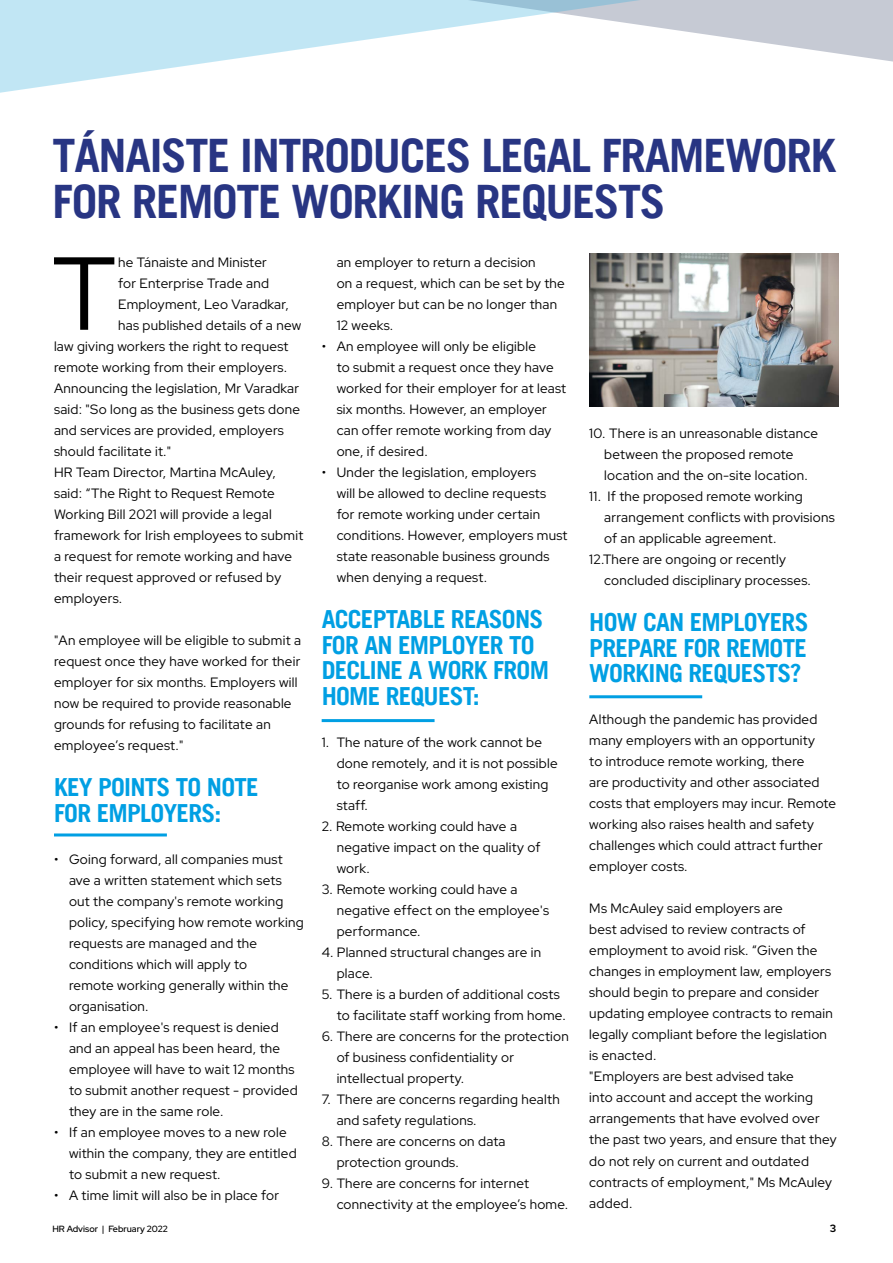
<style>
.page{position:relative;width:893px;height:1263px;background:#fff}
.page>*{position:absolute;margin:0;border:0;box-sizing:border-box;transform-origin:0 0}
.t1{font:103.5px "Red Hat Display";color:#000}
.t2{font:700 46.2px/46.5px "Trade Gothic LT";letter-spacing:-.03em;color:#283583}
.t3{font:700 24.9px/25.5px "Trade Gothic LT";letter-spacing:-.03em;color:#009fe3}
.t4{font:13.5px/21px "Red Hat Display";letter-spacing:.02em;color:#000}
.t5{font:700 10.5px "Red Hat Display";color:#000}
.t6{font:500 9px "Red Hat Display";color:#000}
</style>
<div class="page">
<svg style="left:0;top:0;width:893px;height:93px"></svg>
<hr style="left:54px;top:833px;width:113px;height:3px;background:#009fe3">
<hr style="left:322px;top:719px;width:113px;height:3px;background:#009fe3">
<img style="left:589px;top:253px;width:250px;height:153px">
<hr style="left:589px;top:695px;width:113px;height:3px;background:#009fe3">
<h2 class="t2" style="left:53px;top:131px;width:785px">TÁNAISTE INTRODUCES LEGAL FRAMEWORK<br>FOR REMOTE WORKING REQUESTS</h2>
<h1 class="t1" style="left:52px;top:226px;width:65px">T</h1>
<p class="t4" style="left:118px;top:251px;width:150px">he Tánaiste and Minister</p>
<p class="t4" style="left:118px;top:272px;width:152px">for Enterprise Trade and</p>
<p class="t4" style="left:118px;top:293px;width:172px">Employment, Leo Varadkar,</p>
<p class="t4" style="left:118px;top:314px;width:185px">has published details of a new</p>
<p class="t4" style="left:54px;top:335px;width:236px">law giving workers the right to request</p>
<p class="t4" style="left:54px;top:356px;width:235px">remote working from their employers.</p>
<p class="t4" style="left:54px;top:377px;width:247px">Announcing the legislation, Mr Varadkar</p>
<p class="t4" style="left:54px;top:398px;width:248px">said: "So long as the business gets done</p>
<p class="t4" style="left:54px;top:419px;width:231px">and services are provided, employers</p>
<p class="t4" style="left:54px;top:440px;width:119px">should facilitate it."</p>
<p class="t4" style="left:54px;top:461px;width:223px">HR Team Director, Martina McAuley,</p>
<p class="t4" style="left:54px;top:482px;width:222px">said: “The Right to Request Remote</p>
<p class="t4" style="left:54px;top:503px;width:219px">Working Bill 2021 will provide a legal</p>
<p class="t4" style="left:54px;top:524px;width:251px">framework for Irish employees to submit</p>
<p class="t4" style="left:54px;top:545px;width:239px">a request for remote working and have</p>
<p class="t4" style="left:54px;top:566px;width:229px">their request approved or refused by</p>
<p class="t4" style="left:54px;top:587px;width:70px">employers.</p>
<p class="t4" style="left:54px;top:629px;width:249px">"An employee will be eligible to submit a request once they have worked for their employer for six months. Employers will now be required to provide reasonable grounds for refusing to facilitate an employee’s request."</p>
<h3 class="t3" style="left:54px;top:774px;width:206px">KEY POINTS TO NOTE<br>FOR EMPLOYERS:</h3>
<p class="t4" style="left:69px;top:848px;width:236px;text-indent:-15px">• Going forward, all companies must ave a written statement which sets out the company's remote working policy, specifying how remote working requests are managed and the conditions which will apply to<br>remote working generally within the organisation.</p>
<p class="t4" style="left:69px;top:1016px;width:230px;text-indent:-15px">• If an employee's request is denied and an appeal has been heard, the employee will have to wait 12 months to submit another request - provided they are in the same role.</p>
<p class="t4" style="left:69px;top:1121px;width:229px;text-indent:-15px">• If an employee moves to a new role within the company, they are entitled to submit a new request.</p>
<p class="t4" style="left:54px;top:1184px;width:227px">• A time limit will also be in place for</p>
<p class="t6" style="left:52px;top:1223px;width:117px">HR Advisor | February 2022</p>
<p class="t4" style="left:337px;top:251px;width:230px">an employer to return a decision<br>on a request, which can be set by the employer but can be no longer than<br>12 weeks.</p>
<p class="t4" style="left:337px;top:335px;width:231px;text-indent:-15px">• An employee will only be eligible<br>to submit a request once they have worked for their employer for at least six months. However, an employer can offer remote working from day one, if desired.</p>
<p class="t4" style="left:337px;top:461px;width:232px;text-indent:-15px">• Under the legislation, employers<br>will be allowed to decline requests for remote working under certain conditions. However, employers must state reasonable business grounds when denying a request.</p>
<h3 class="t3" style="left:322px;top:606px;width:229px">ACCEPTABLE REASONS<br>FOR AN EMPLOYER TO<br>DECLINE A WORK FROM<br>HOME REQUEST:</h3>
<p class="t4" style="left:337px;top:731px;width:222px;text-indent:-15px">1. The nature of the work cannot be done remotely, and it is not possible to reorganise work among existing staff.</p>
<p class="t4" style="left:337px;top:815px;width:205px;text-indent:-15px">2. Remote working could have a negative impact on the quality of work.</p>
<p class="t4" style="left:337px;top:878px;width:214px;text-indent:-15px">3. Remote working could have a negative effect on the employee's performance.</p>
<p class="t4" style="left:337px;top:941px;width:206px;text-indent:-15px">4. Planned structural changes are in place.</p>
<p class="t4" style="left:337px;top:983px;width:231px;text-indent:-15px">5. There is a burden of additional costs to facilitate staff working from home.</p>
<p class="t4" style="left:337px;top:1025px;width:234px;text-indent:-15px">6. There are concerns for the protection of business confidentiality or intellectual property.</p>
<p class="t4" style="left:337px;top:1088px;width:225px;text-indent:-15px">7. There are concerns regarding health and safety regulations.</p>
<p class="t4" style="left:337px;top:1130px;width:170px;text-indent:-15px">8. There are concerns on data protection grounds.</p>
<p class="t4" style="left:337px;top:1172px;width:233px;text-indent:-15px">9. There are concerns for internet connectivity at the employee’s home.</p>
<p class="t4" style="left:604px;top:422px;width:215px;text-indent:-15px">10. There is an unreasonable distance between the proposed remote location and the on-site location.</p>
<p class="t4" style="left:589px;top:485px;width:215px">11. If the proposed remote working</p>
<p class="t4" style="left:604px;top:506px;width:232px">arrangement conflicts with provisions</p>
<p class="t4" style="left:604px;top:527px;width:174px">of an applicable agreement.</p>
<p class="t4" style="left:589px;top:548px;width:198px">12.There are ongoing or recently</p>
<p class="t4" style="left:604px;top:569px;width:208px">concluded disciplinary processes.</p>
<h3 class="t3" style="left:589px;top:609px;width:221px;text-align:justify">HOW CAN EMPLOYERS PREPARE FOR REMOTE WORKING REQUESTS?</h3>
<p class="t4" style="left:589px;top:709px;width:248px">Although the pandemic has provided many employers with an opportunity<br>to introduce remote working, there<br>are productivity and other associated costs that employers may incur. Remote working also raises health and safety challenges which could attract further employer costs.</p>
<p class="t4" style="left:589px;top:898px;width:249px">Ms McAuley said employers are<br>best advised to review contracts of employment to avoid risk. “Given the changes in employment law, employers should begin to prepare and consider updating employee contracts to remain legally compliant before the legislation is enacted.<br>"Employers are best advised take<br>into account and accept the working arrangements that have evolved over the past two years, and ensure that they do not rely on current and outdated contracts of employment," Ms McAuley added.</p>
<p class="t5" style="left:830px;top:1222px;width:8px">3</p>
</div>
